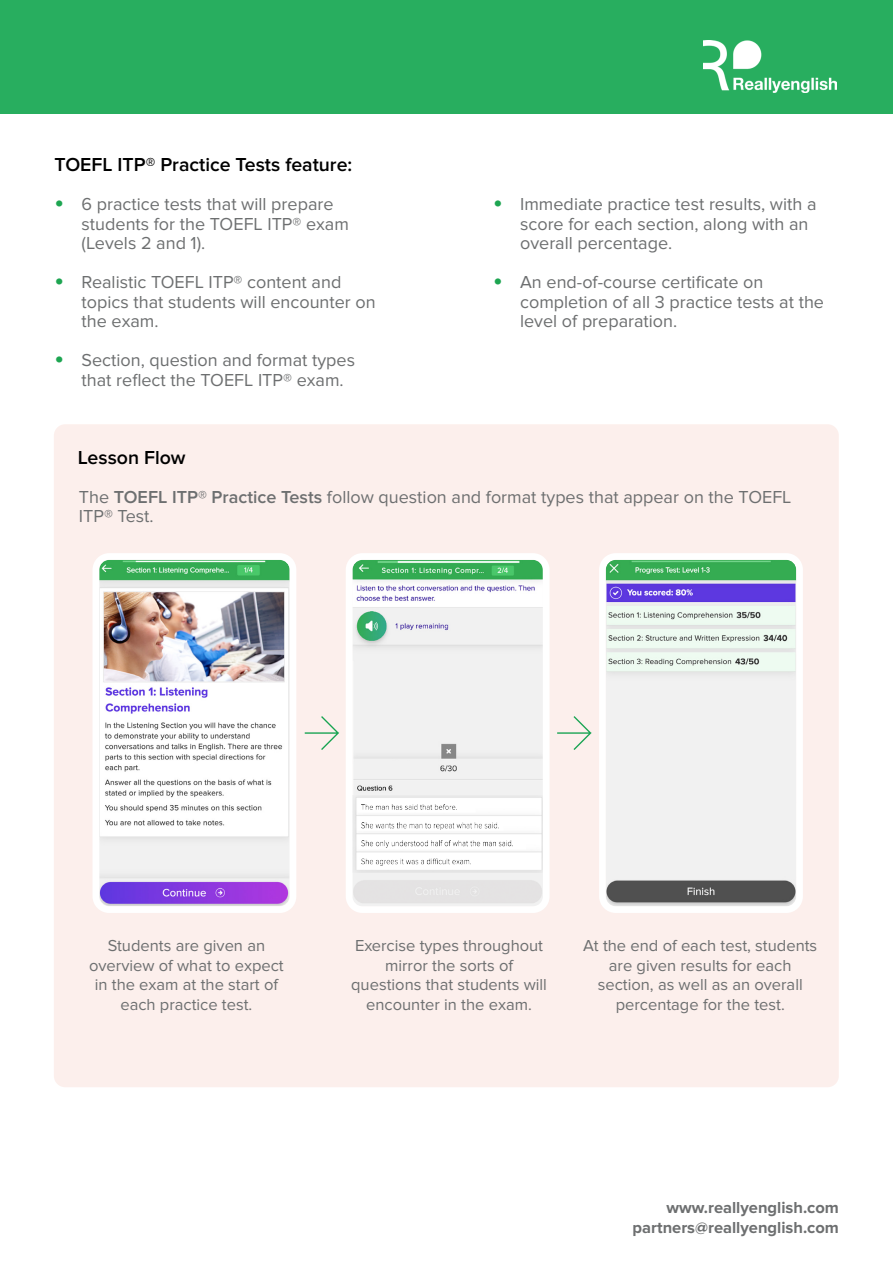
<style>
.page{position:relative;width:893px;height:1263px;background:#fff}
.page>*{position:absolute;margin:0;border:0;box-sizing:border-box;transform-origin:0 0}
.t1{font:600 19.5px "Proxima Nova";color:#000}
.t2{font:18px/19.5px "Proxima Nova";color:#6d6f70}
.t3{font:16.5px/19.5px "Proxima Nova";color:#6d6f70;text-align:center}
.t4{font:700 16.5px "Proxima Nova";color:#6d6f70}
.s1{font-weight:600;font-size:27px;color:#1da551}
.s2{font-weight:600}
</style>
<div class="page">
<div style="left:0;top:0;width:893px;height:114px;background:#28ae5f"></div>
<img style="left:703px;top:40px;width:133px;height:52px">
<div style="left:54px;top:424px;width:785px;height:663px;background:#fcefec;border-radius:11px"></div>
<svg style="left:557px;top:716px;width:34px;height:34px"></svg>
<svg style="left:305px;top:716px;width:34px;height:34px"></svg>
<img style="left:93px;top:553px;width:203px;height:360px">
<svg style="left:346px;top:553px;width:203px;height:360px;fill:#f1f1f1"></svg>
<svg style="left:599px;top:553px;width:204px;height:360px;fill:#f1f1f1"></svg>
<p class="t1" style="left:55px;top:153px;width:299px">TOEFL ITP® Practice Tests feature:</p>
<p class="t2" style="left:82px;top:195px;width:269px;text-indent:-27px"><span class="s1">•</span> 6 practice tests that will prepare students for the TOEFL ITP® exam (Levels 2 and 1).</p>
<p class="t2" style="left:82px;top:273px;width:296px;text-indent:-27px"><span class="s1">•</span> Realistic TOEFL ITP® content and topics that students will encounter on the exam.</p>
<p class="t2" style="left:82px;top:351px;width:275px;text-indent:-27px"><span class="s1">•</span> Section, question and format types that reflect the TOEFL ITP® exam.</p>
<p class="t2" style="left:520px;top:195px;width:298px;text-indent:-27px"><span class="s1">•</span> Immediate practice test results, with a score for each section, along with an overall percentage.</p>
<p class="t2" style="left:520px;top:273px;width:305px;text-indent:-27px"><span class="s1">•</span> An end-of-course certificate on completion of all 3 practice tests at the level of preparation.</p>
<p class="t1" style="left:78px;top:446px;width:109px">Lesson Flow</p>
<p class="t2" style="left:79px;top:487px;width:714px">The <span class="s2">TOEFL ITP</span>® <span class="s2">Practice Tests</span> follow question and format types that appear on the TOEFL<br>ITP® Test.</p>
<p class="t3" style="left:89px;top:936px;width:196px">Students are given an overview of what to expect in the exam at the start of each practice test.</p>
<p class="t3" style="left:351px;top:936px;width:197px">Exercise types throughout mirror the sorts of questions that students will encounter in the exam.</p>
<p class="t3" style="left:583px;top:936px;width:236px">At the end of each test, students are given results for each section, as well as an overall percentage for the test.</p>
<p class="t4" style="left:666px;top:1198px;width:174px">www.reallyenglish.com</p>
<p class="t4" style="left:633px;top:1218px;width:208px">partners@reallyenglish.com</p>
</div>
